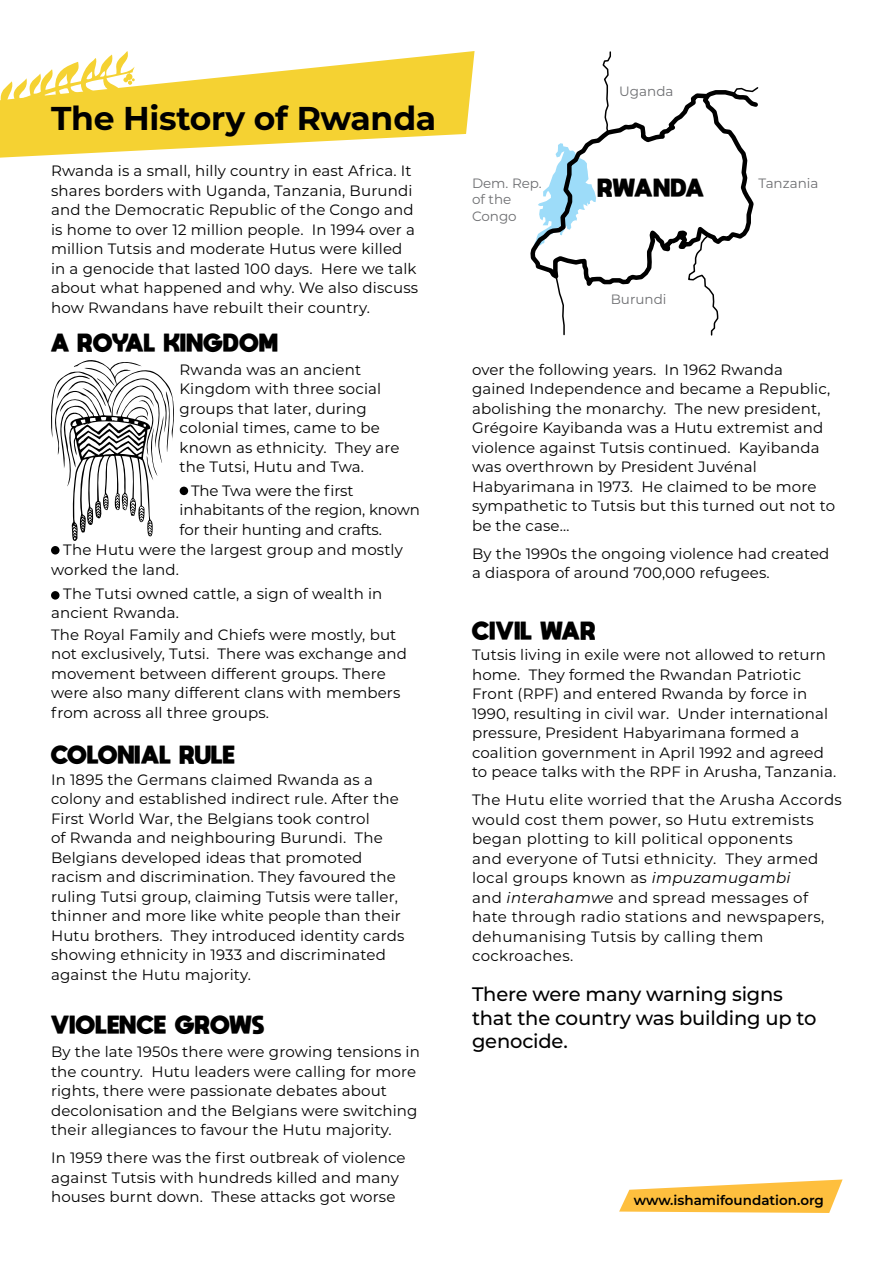
<style>
.page{position:relative;width:893px;height:1263px;background:#fff}
.page>*{position:absolute;margin:0;border:0;box-sizing:border-box;transform-origin:0 0}
.t1{font:700 33px "Montserrat";letter-spacing:-.01em;color:#000}
.t2{font:500 19.5px/23.4px "Montserrat";letter-spacing:-.01em;color:#000}
.t3{font:800 18px "moon get";letter-spacing:.025em;color:#000}
.t4{font:15px/19.5px "Montserrat";letter-spacing:.01em;color:#000}
.t5{font:15px/19.5px "Montserrat";letter-spacing:-.01em;color:#000}
.t6{font:13.5px/16.5px "Montserrat";color:#6d6e71}
.t7{font:600 13.5px "Montserrat";color:#000}
.s1{font-style:italic}
</style>
<div class="page">
<svg style="left:530px;top:174px;width:24px;height:104px"></svg>
<svg style="left:554px;top:51px;width:205px;height:285px"></svg>
<svg style="left:0;top:51px;width:475px;height:107px;fill:#f5d232"></svg>
<div style="left:180px;top:487px;width:8px;height:8px;background:#000;border-radius:50%"></div>
<div style="left:51px;top:546px;width:9px;height:8px;background:#000;border-radius:50%"></div>
<div style="left:51px;top:591px;width:9px;height:9px;background:#000;border-radius:50%"></div>
<svg style="left:51px;top:360px;width:123px;height:181px"></svg>
<svg style="left:619px;top:1179px;width:224px;height:34px"></svg>
<h1 class="t1" style="left:51px;top:94px;width:387px">The History of Rwanda</h1>
<p class="t4" style="left:51px;top:161px;width:369px">Rwanda is a small, hilly country in east Africa. It shares borders with Uganda, Tanzania, Burundi and the Democratic Republic of the Congo and is home to over 12 million people. In 1994 over a million Tutsis and moderate Hutus were killed in a genocide that lasted 100 days. Here we talk about what happened and why. We also discuss how Rwandans have rebuilt their country.</p>
<p class="t3" style="left:51px;top:331px;width:229px">A ROYAL KINGDOM</p>
<p class="t4" style="left:180px;top:359px;width:221px">Rwanda was an ancient<br>Kingdom with three social groups that later, during colonial times, came to be known as ethnicity. They are the Tutsi, Hutu and Twa.</p>
<p class="t5" style="left:180px;top:480px;width:242px;text-indent:11px">The Twa were the first inhabitants of the region, known for their hunting and crafts.</p>
<p class="t4" style="left:51px;top:540px;width:353px;text-indent:12px">The Hutu were the largest group and mostly worked the land.</p>
<p class="t4" style="left:51px;top:583px;width:333px;text-indent:12px">The Tutsi owned cattle, a sign of wealth in ancient Rwanda.</p>
<p class="t4" style="left:51px;top:624px;width:357px">The Royal Family and Chiefs were mostly, but not exclusively, Tutsi. There was exchange and movement between different groups. There were also many different clans with members from across all three groups.</p>
<p class="t3" style="left:51px;top:743px;width:186px">COLONIAL RULE</p>
<p class="t4" style="left:51px;top:769px;width:355px">In 1895 the Germans claimed Rwanda as a colony and established indirect rule. After the First World War, the Belgians took control<br>of Rwanda and neighbouring Burundi. The Belgians developed ideas that promoted racism and discrimination. They favoured the ruling Tutsi group, claiming Tutsis were taller, thinner and more like white people than their Hutu brothers. They introduced identity cards showing ethnicity in 1933 and discriminated against the Hutu majority.</p>
<p class="t3" style="left:51px;top:1013px;width:215px">VIOLENCE GROWS</p>
<p class="t4" style="left:51px;top:1041px;width:370px">By the late 1950s there were growing tensions in the country. Hutu leaders were calling for more rights, there were passionate debates about decolonisation and the Belgians were switching their allegiances to favour the Hutu majority.</p>
<p class="t4" style="left:51px;top:1147px;width:356px">In 1959 there was the first outbreak of violence against Tutsis with hundreds killed and many houses burnt down. These attacks got worse</p>
<p class="t6" style="left:472px;top:174px;width:71px">Dem. Rep. of the<br>Congo</p>
<p class="t6" style="left:619px;top:82px;width:56px">Uganda</p>
<p class="t3" style="left:598px;top:176px;width:108px">RWANDA</p>
<p class="t6" style="left:611px;top:291px;width:57px">Burundi</p>
<p class="t6" style="left:758px;top:174px;width:62px">Tanzania</p>
<p class="t4" style="left:472px;top:359px;width:365px">over the following years. In 1962 Rwanda gained Independence and became a Republic, abolishing the monarchy. The new president, Grégoire Kayibanda was a Hutu extremist and violence against Tutsis continued. Kayibanda was overthrown by President Juvénal Habyarimana in 1973. He claimed to be more sympathetic to Tutsis but this turned out not to be the case…</p>
<p class="t4" style="left:472px;top:543px;width:359px">By the 1990s the ongoing violence had created a diaspora of around 700,000 refugees.</p>
<p class="t3" style="left:472px;top:619px;width:125px">CIVIL WAR</p>
<p class="t4" style="left:472px;top:645px;width:366px">Tutsis living in exile were not allowed to return home. They formed the Rwandan Patriotic Front (RPF) and entered Rwanda by force in 1990, resulting in civil war. Under international pressure, President Habyarimana formed a coalition government in April 1992 and agreed to peace talks with the RPF in Arusha, Tanzania.</p>
<p class="t4" style="left:472px;top:790px;width:371px">The Hutu elite worried that the Arusha Accords would cost them power, so Hutu extremists began plotting to kill political opponents<br>and everyone of Tutsi ethnicity. They armed local groups known as <span class="s1">impuzamugambi<br></span>and <span class="s1">interahamwe</span> and spread messages of hate through radio stations and newspapers, dehumanising Tutsis by calling them cockroaches.</p>
<h2 class="t2" style="left:472px;top:982px;width:346px">There were many warning signs that the country was building up to genocide.</h2>
<p class="t7" style="left:634px;top:1190px;width:192px">www.ishamifoundation.org</p>
</div>
